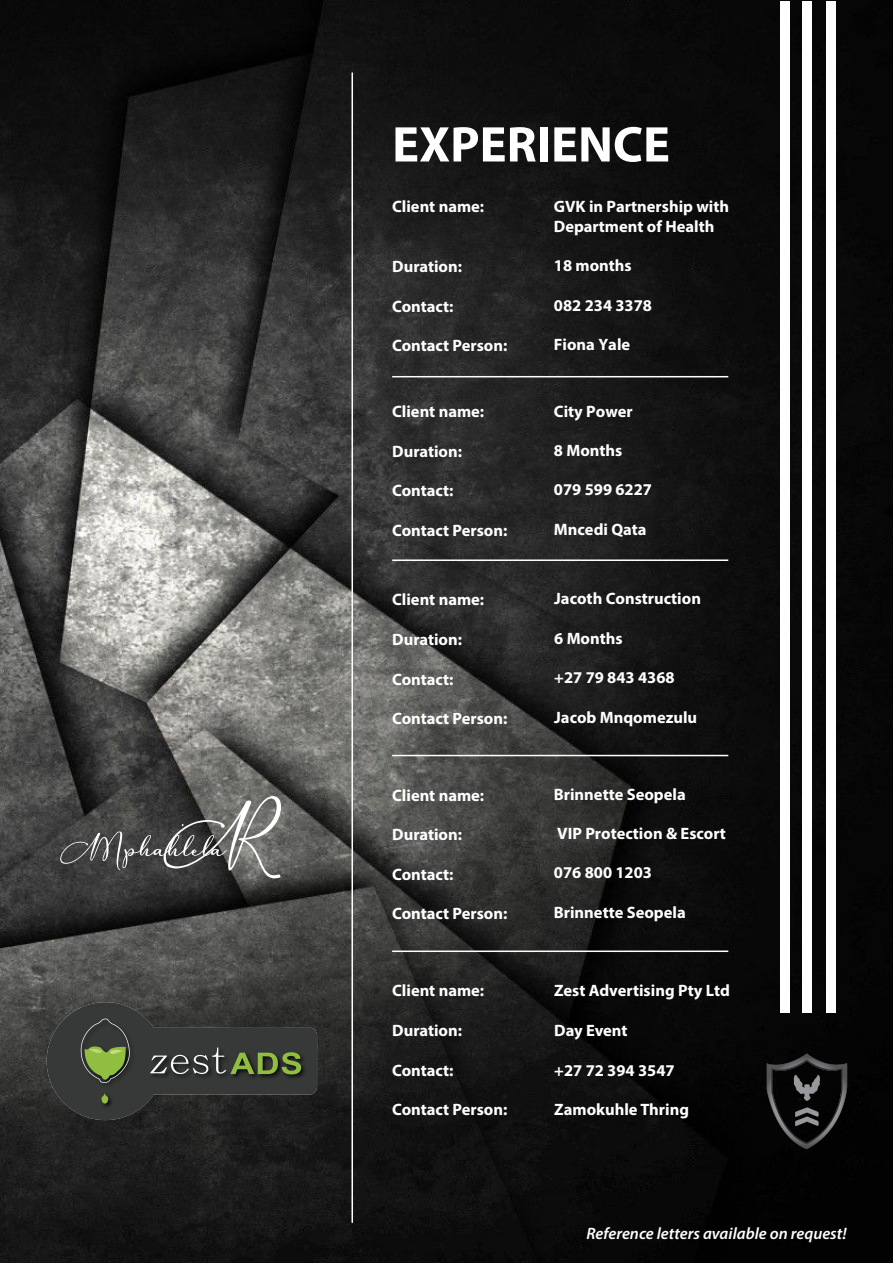
<style>
.page{position:relative;width:893px;height:1263px;background:#fff}
.page>*{position:absolute;margin:0;border:0;box-sizing:border-box;transform-origin:0 0}
.t1{font:700 50.55px "Myriad Pro";color:#fff}
.t2{font:700 16.5px/20.5px "Myriad Pro";color:#fff}
.t3{font:italic 600 16.5px "Myriad Pro";color:#fff}
</style>
<div class="page">
<img style="left:0;top:1px;width:893px;height:1262px">
<img style="left:755px;top:1041px;width:104px;height:121px">
<div style="left:802px;top:1px;width:10px;height:1012px;background:#fff"></div>
<div style="left:780px;top:1px;width:10px;height:1012px;background:#fff"></div>
<div style="left:826px;top:1px;width:10px;height:1012px;background:#fff"></div>
<hr style="left:392px;top:376px;width:336px;height:1px;background:#fff">
<hr style="left:392px;top:559px;width:336px;height:2px;background:#fff">
<hr style="left:351px;top:73px;width:2px;height:1150px;background:#fff">
<svg style="left:60px;top:796px;width:221px;height:82px;background:#5d5d5c"></svg>
<hr style="left:392px;top:755px;width:336px;height:1px;background:#fff">
<hr style="left:392px;top:950px;width:336px;height:2px;background:#fff">
<img style="left:42px;top:996px;width:280px;height:128px">
<h1 class="t1" style="left:392px;top:111px;width:279px">EXPERIENCE</h1>
<p class="t2" style="left:392px;top:196px;width:94px">Client name:</p>
<p class="t2" style="left:392px;top:255px;width:71px">Duration:</p>
<p class="t2" style="left:392px;top:295px;width:63px">Contact:</p>
<p class="t2" style="left:392px;top:335px;width:117px">Contact Person:</p>
<p class="t2" style="left:392px;top:401px;width:94px">Client name:</p>
<p class="t2" style="left:392px;top:440px;width:71px">Duration:</p>
<p class="t2" style="left:392px;top:480px;width:63px">Contact:</p>
<p class="t2" style="left:392px;top:520px;width:117px">Contact Person:</p>
<p class="t2" style="left:392px;top:589px;width:94px">Client name:</p>
<p class="t2" style="left:392px;top:628px;width:71px">Duration:</p>
<p class="t2" style="left:392px;top:668px;width:63px">Contact:</p>
<p class="t2" style="left:392px;top:708px;width:117px">Contact Person:</p>
<p class="t2" style="left:392px;top:784px;width:94px">Client name:</p>
<p class="t2" style="left:392px;top:824px;width:71px">Duration:</p>
<p class="t2" style="left:392px;top:863px;width:63px">Contact:</p>
<p class="t2" style="left:392px;top:903px;width:117px">Contact Person:</p>
<p class="t2" style="left:554px;top:195px;width:177px">GVK in Partnership with<br>Department of Health</p>
<p class="t2" style="left:554px;top:255px;width:79px">18 months</p>
<p class="t2" style="left:554px;top:294px;width:100px">082 234 3378</p>
<p class="t2" style="left:554px;top:334px;width:78px">Fiona Yale</p>
<p class="t2" style="left:554px;top:400px;width:80px">City Power</p>
<p class="t2" style="left:554px;top:439px;width:70px">8 Months</p>
<p class="t2" style="left:554px;top:479px;width:100px">079 599 6227</p>
<p class="t2" style="left:554px;top:518px;width:94px">Mncedi Qata</p>
<p class="t2" style="left:554px;top:588px;width:148px">Jacoth Construction</p>
<p class="t2" style="left:554px;top:627px;width:70px">6 Months</p>
<p class="t2" style="left:554px;top:667px;width:122px">+27 79 843 4368</p>
<p class="t2" style="left:554px;top:706px;width:145px">Jacob Mnqomezulu</p>
<p class="t2" style="left:554px;top:783px;width:133px">Brinnette Seopela</p>
<p class="t2" style="left:557px;top:822px;width:170px">VIP Protection &amp; Escort</p>
<p class="t2" style="left:554px;top:862px;width:100px">076 800 1203</p>
<p class="t2" style="left:554px;top:901px;width:133px">Brinnette Seopela</p>
<p class="t2" style="left:392px;top:980px;width:94px">Client name:</p>
<p class="t2" style="left:554px;top:980px;width:177px">Zest Advertising Pty Ltd</p>
<p class="t2" style="left:392px;top:1019px;width:71px">Duration:</p>
<p class="t2" style="left:554px;top:1019px;width:75px">Day Event</p>
<p class="t2" style="left:392px;top:1059px;width:63px">Contact:</p>
<p class="t2" style="left:554px;top:1059px;width:122px">+27 72 394 3547</p>
<p class="t2" style="left:392px;top:1099px;width:117px">Contact Person:</p>
<p class="t2" style="left:554px;top:1099px;width:136px">Zamokuhle Thring</p>
<p class="t3" style="left:586px;top:1223px;width:262px">Reference letters available on request!</p>
</div>
